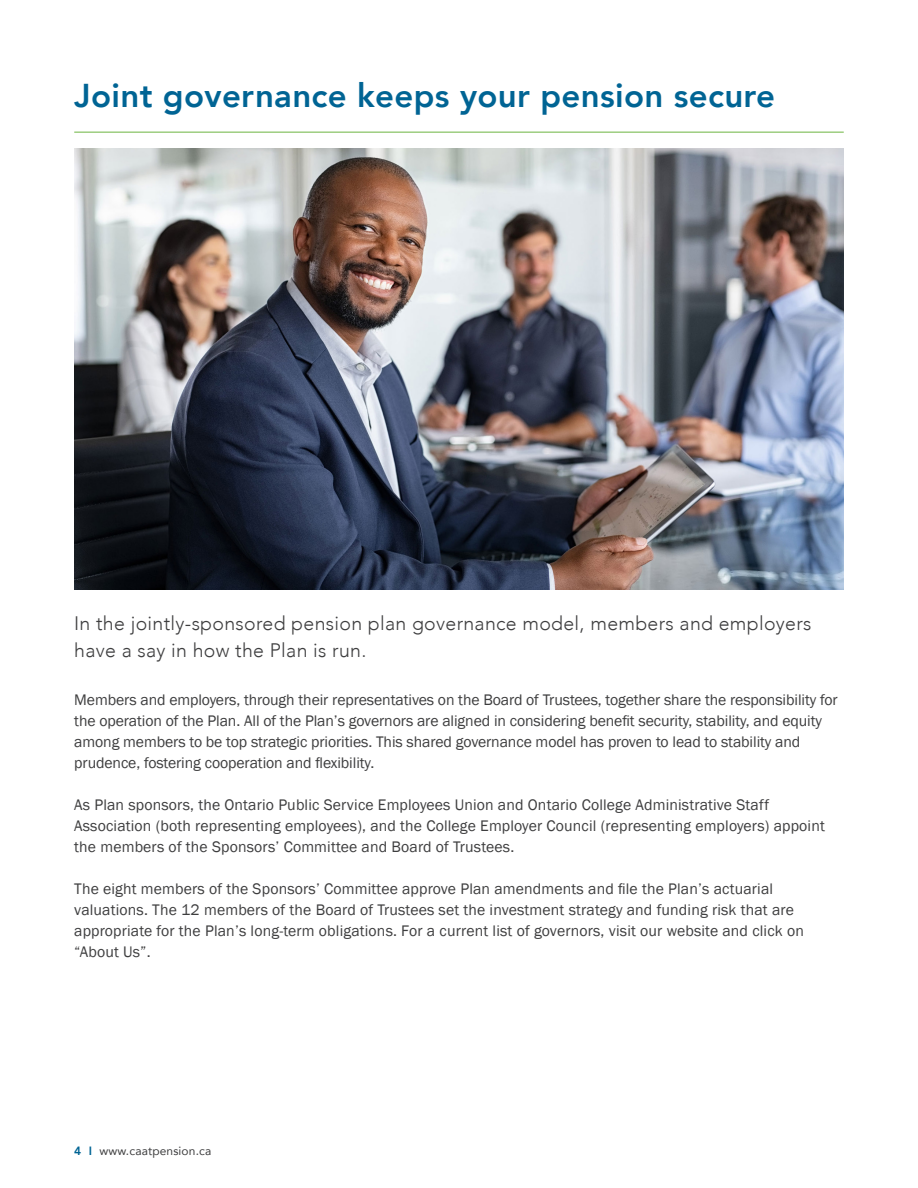
<style>
.page{position:relative;width:918px;height:1188px;background:#fff}
.page>*{position:absolute;margin:0;border:0;box-sizing:border-box;transform-origin:0 0}
.t1{font:800 33px "Avenir";letter-spacing:.01em;color:#006494}
.Paragraph_Intro_Text{font:300 19.5px/27px "Avenir";letter-spacing:.015em;color:#3e3e3f}
.Body_Copy{font:15.75px/21px "Franklin Gothic";letter-spacing:.01em;color:#3e3e3f}
.t2{font:12px "Avenir";letter-spacing:.01em;color:#3e3e3f}
.s1{font-weight:800;color:#006494}
</style>
<div class="page">
<hr style="left:74px;top:132px;width:770px;height:1px;background:#6cb43f">
<img style="left:74px;top:149px;width:770px;height:440px">
<h2 class="t1" style="left:74px;top:70px;width:702px">Joint governance keeps your pension secure</h2>
<p class="Paragraph_Intro_Text" style="left:74px;top:609px;width:739px">In the jointly-sponsored pension plan governance model, members and employers have a say in how the Plan is run.</p>
<p class="Body_Copy" style="left:74px;top:689px;width:765px">Members and employers, through their representatives on the Board of Trustees, together share the responsibility for the operation of the Plan. All of the Plan’s governors are aligned in considering benefit security, stability, and equity among members to be top strategic priorities. This shared governance model has proven to lead to stability and prudence, fostering cooperation and flexibility.</p>
<p class="Body_Copy" style="left:74px;top:794px;width:752px">As Plan sponsors, the Ontario Public Service Employees Union and Ontario College Administrative Staff<br>Association (both representing employees), and the College Employer Council (representing employers) appoint the members of the Sponsors’ Committee and Board of Trustees.</p>
<p class="Body_Copy" style="left:74px;top:878px;width:731px">The eight members of the Sponsors’ Committee approve Plan amendments and file the Plan’s actuarial valuations. The 12 members of the Board of Trustees set the investment strategy and funding risk that are appropriate for the Plan’s long-term obligations. For a current list of governors, visit our website and click on “About Us”.</p>
<p class="t2" style="left:74px;top:1141px;width:139px"><span class="s1">4 I</span> www.caatpension.ca</p>
</div>
